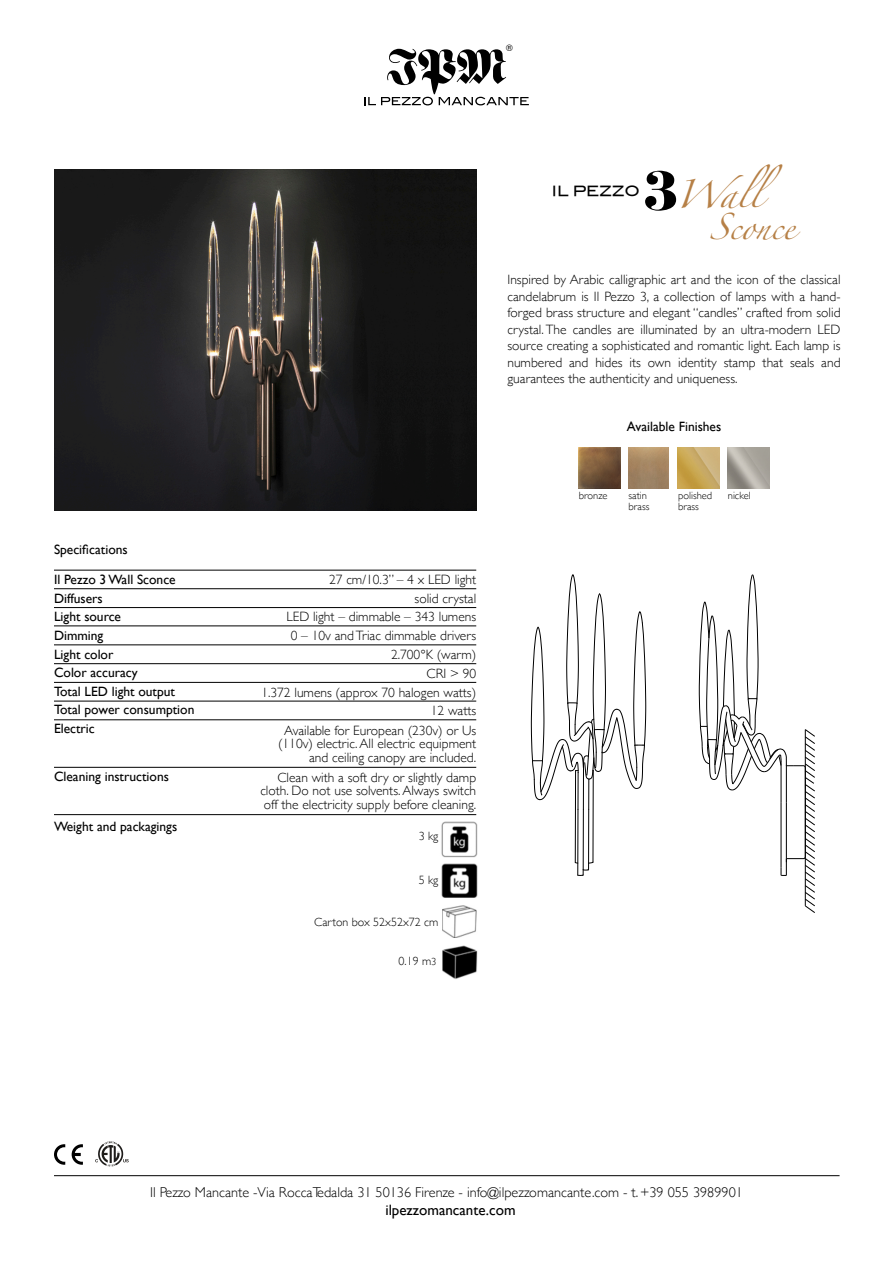
<style>
.page{position:relative;width:893px;height:1263px;background:#fff}
.page>*{position:absolute;margin:0;border:0;box-sizing:border-box;transform-origin:0 0}
.t1{font:57px "Fette Fraktur LT Std";color:#000}
.t2{font:25.5px "Zapfino";color:#b68046}
.t3{font:24px "Zapfino";letter-spacing:-.025em;color:#b68046}
.t4{font:15px "Gill Sans";color:#000}
.t5{font:300 14.25px "Gill Sans";color:#000}
.t6{font:500 14.1px "Blair Md ITCTT";color:#000}
.t7{font:300 13.5px/16.5px "Gill Sans";color:#000;text-align:justify}
.t8{font:13.5px/29.5px "Gill Sans";color:#000}
.t9{font:300 12px "Gill Sans";color:#000}
.t10{font:300 10.5px/10.5px "Gill Sans";color:#000}
.t11{font:9px "Helvetica";color:#000}
.s1{font-size:10.5px}
</style>
<div class="page">
<img style="left:54px;top:169px;width:422px;height:341px">
<hr style="left:54px;top:1175px;width:785px;height:1px;background:#000">
<svg style="left:54px;top:1144px;width:11px;height:21px"></svg>
<svg style="left:72px;top:1144px;width:11px;height:21px"></svg>
<svg style="left:95px;top:1141px;width:34px;height:25px"></svg>
<hr style="left:54px;top:588px;width:422px;height:1px;background:#000">
<hr style="left:54px;top:607px;width:422px;height:1px;background:#000">
<hr style="left:54px;top:626px;width:422px;height:1px;background:#000">
<hr style="left:54px;top:645px;width:422px;height:1px;background:#000">
<hr style="left:54px;top:663px;width:422px;height:1px;background:#000">
<hr style="left:54px;top:682px;width:422px;height:1px;background:#000">
<hr style="left:54px;top:701px;width:422px;height:1px;background:#000">
<hr style="left:54px;top:719px;width:422px;height:1px;background:#000">
<hr style="left:54px;top:570px;width:422px;height:1px;background:#000">
<svg style="left:531px;top:574px;width:115px;height:302px"></svg>
<svg style="left:364px;top:49px;width:165px;height:56px"></svg>
<hr style="left:54px;top:767px;width:422px;height:1px;background:#000">
<hr style="left:54px;top:814px;width:422px;height:1px;background:#000">
<img style="left:441px;top:821px;width:37px;height:37px">
<img style="left:441px;top:863px;width:37px;height:34px">
<img style="left:443px;top:905px;width:34px;height:33px">
<img style="left:443px;top:946px;width:35px;height:33px">
<img style="left:628px;top:447px;width:41px;height:41px">
<img style="left:579px;top:447px;width:41px;height:41px">
<img style="left:678px;top:447px;width:41px;height:41px">
<img style="left:728px;top:447px;width:41px;height:41px">
<svg style="left:699px;top:574px;width:116px;height:339px"></svg>
<hr style="left:781px;top:766px;width:1px;height:36px;background:#000">
<hr style="left:781px;top:802px;width:1px;height:65px;background:#000">
<p class="t11" style="left:506px;top:44px;width:8px">®</p>
<h2 class="t2" style="left:675px;top:183px;width:109px">Wa ll</h2>
<h1 class="t1" style="left:645px;top:169px;width:34px">3</h1>
<p class="t6" style="left:552px;top:183px;width:90px">IL PEZZO</p>
<h3 class="t3" style="left:709px;top:216px;width:87px">Sconce</h3>
<p class="t7" style="left:507px;top:273px;width:335px">Inspired by Arabic calligraphic art and the icon of the classical candelabrum is Il Pezzo 3, a collection of lamps with a hand&shy;forged brass structure and elegant “candles” crafted from solid crystal. The candles are illuminated by an ultra-modern LED source creating a sophisticated and romantic light. Each lamp is numbered and hides its own identity stamp that seals and guarantees the authenticity and uniqueness.</p>
<p class="t8" style="left:627px;top:413px;width:96px">Available Finishes</p>
<p class="t8" style="left:54px;top:536px;width:123px">Specifications<br>Il Pezzo 3 Wall Sconce</p>
<p class="t8" style="left:54px;top:603px;width:69px">Light source</p>
<p class="t8" style="left:54px;top:585px;width:50px">Diffusers</p>
<p class="t8" style="left:54px;top:627px;width:61px;line-height:18.9px">Dimming<br>Light color</p>
<p class="t8" style="left:54px;top:678px;width:123px">Total LED light output</p>
<p class="t8" style="left:54px;top:659px;width:85px">Color accuracy</p>
<p class="t8" style="left:54px;top:702px;width:142px;line-height:18.8px">Total power consumption<br>Electric</p>
<p class="t8" style="left:54px;top:763px;width:116px">Cleaning instructions</p>
<p class="t8" style="left:54px;top:813px;width:125px">Weight and packagings</p>
<p class="t7" style="left:329px;top:573px;width:149px">27 cm/10.3” – 4 x LED light</p>
<p class="t7" style="left:415px;top:591px;width:63px">solid crystal</p>
<p class="t7" style="left:286px;top:610px;width:191px">LED light – dimmable – 343 lumens</p>
<p class="t7" style="left:291px;top:628px;width:187px">0 – 10v and Triac dimmable drivers</p>
<p class="t7" style="left:391px;top:648px;width:87px">2.700°K (warm)</p>
<p class="t7" style="left:427px;top:666px;width:51px">CRI &gt; 90</p>
<p class="t7" style="left:261px;top:685px;width:216px">1.372 lumens (approx 70 halogen watts)</p>
<p class="t7" style="left:431px;top:704px;width:47px">12 watts</p>
<p class="t7" style="left:278px;top:725px;width:200px;line-height:13.5px;text-align:right">Available for European (230v) or Us (110v) electric. All electric equipment and ceiling canopy are included.</p>
<p class="t7" style="left:260px;top:772px;width:217px;line-height:13.5px;text-indent:17px">Clean with a soft dry or slightly damp cloth. Do not use solvents. Always switch off the electricity supply before cleaning.</p>
<p class="t9" style="left:419px;top:831px;width:21px">3 kg</p>
<p class="t9" style="left:419px;top:876px;width:21px">5 kg</p>
<p class="t9" style="left:314px;top:917px;width:126px">Carton box 52x52x72 cm</p>
<p class="t9" style="left:399px;top:957px;width:39px">0.19 m<span class="s1">3</span></p>
<p class="t10" style="left:579px;top:491px;width:30px">bronze</p>
<p class="t10" style="left:628px;top:491px;width:23px">satin brass</p>
<p class="t10" style="left:678px;top:491px;width:36px">polished brass</p>
<p class="t10" style="left:728px;top:491px;width:24px">nickel</p>
<p class="t5" style="left:150px;top:1187px;width:594px">Il Pezzo Mancante - Via Rocca Tedalda 31 50136 Firenze - info@ilpezzomancante.com - t. +39 055 3989901</p>
<p class="t4" style="left:385px;top:1204px;width:132px">ilpezzomancante.com</p>
</div>
